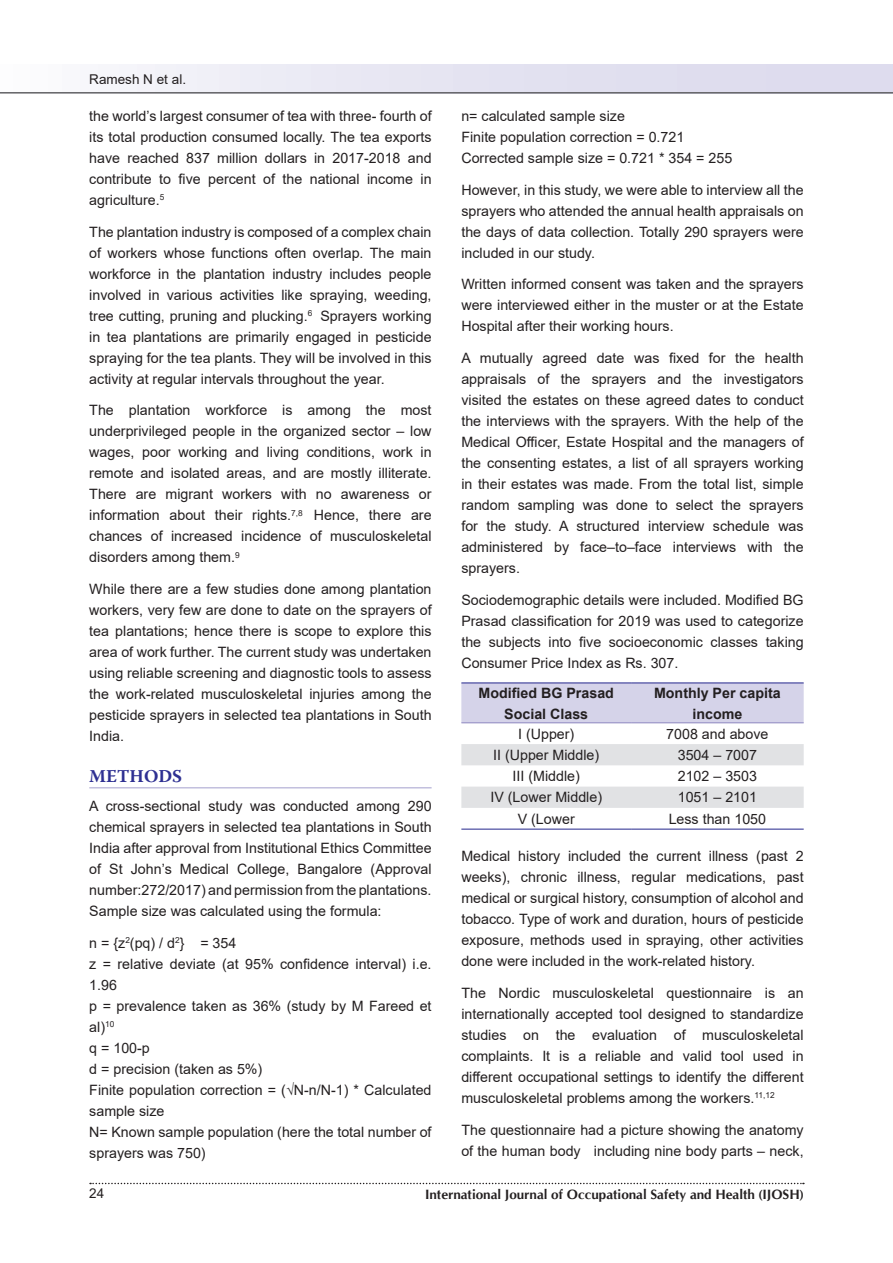
<style>
.page{position:relative;width:893px;height:1263px;background:#fff}
.page>*{position:absolute;margin:0;border:0;box-sizing:border-box;transform-origin:0 0}
.t1{font:700 18px "Warnock Pro";color:#2e3092}
.t2{font:14.25px/21px "Arial";color:#231f20;text-align:justify}
.t3{font:700 14.25px/21px "Arial";color:#231f20;text-align:center}
.t4{font:700 13.5px "CG Omega";color:#231f20}
.t5{font:13.5px "Arial";color:#231f20}
</style>
<div class="page">
<div style="left:0;top:65px;width:893px;height:29px;background:linear-gradient(to right,#f8f8fb,#d8d6eb)"></div>
<svg style="left:90px;top:1183px;width:714px;height:1px"></svg>
<hr style="left:0;top:92px;width:893px;height:2px;background:#636366">
<hr style="left:89px;top:787px;width:343px;height:1px;background:#c2bfde">
<div style="left:461px;top:683px;width:343px;height:39px;background:#d5d3e9"></div>
<svg style="left:461px;top:744px;width:343px;height:64px"></svg>
<hr style="left:461px;top:682px;width:170px;height:1px;background:#2e3092">
<hr style="left:631px;top:682px;width:173px;height:1px;background:#2e3092">
<hr style="left:461px;top:722px;width:170px;height:1px;background:#908ac2">
<hr style="left:631px;top:722px;width:173px;height:1px;background:#908ac2">
<hr style="left:461px;top:829px;width:170px;height:1px;background:#2e3092">
<hr style="left:631px;top:829px;width:173px;height:1px;background:#2e3092">
<p class="t5" style="left:89px;top:70px;width:98px">Ramesh N et al.</p>
<p class="t2" style="left:89px;top:105px;width:344px">the world’s largest consumer of tea with three- fourth of its total production consumed locally. The tea exports have reached 837 million dollars in 2017-2018 and contribute to five percent of the national income in agriculture.<sup>5</sup></p>
<p class="t2" style="left:89px;top:221px;width:344px">The plantation industry is composed of a complex chain of workers whose functions often overlap. The main workforce in the plantation industry includes people involved in various activities like spraying, weeding, tree cutting, pruning and plucking.<sup>6</sup> Sprayers working in tea plantations are primarily engaged in pesticide spraying for the tea plants. They will be involved in this activity at regular intervals throughout the year.</p>
<p class="t2" style="left:89px;top:400px;width:344px">The plantation workforce is among the most underprivileged people in the organized sector – low wages, poor working and living conditions, work in remote and isolated areas, and are mostly illiterate.<br>There are migrant workers with no awareness or information about their rights.<sup>7,8</sup> Hence, there are chances of increased incidence of musculoskeletal disorders among them.<sup>9</sup></p>
<p class="t2" style="left:89px;top:578px;width:344px">While there are a few studies done among plantation workers, very few are done to date on the sprayers of tea plantations; hence there is scope to explore this area of work further. The current study was undertaken using reliable screening and diagnostic tools to assess the work-related musculoskeletal injuries among the pesticide sprayers in selected tea plantations in South India.</p>
<p class="t1" style="left:89px;top:765px;width:94px">METHODS</p>
<p class="t2" style="left:89px;top:796px;width:344px">A cross-sectional study was conducted among 290 chemical sprayers in selected tea plantations in South India after approval from Institutional Ethics Committee of St John’s Medical College, Bangalore (Approval number:272/2017) and permission from the plantations.<br>Sample size was calculated using the formula:</p>
<p class="t2" style="left:89px;top:932px;width:344px;text-align:left">n = {z<sup>2</sup>(pq) / d<sup>2</sup>} = 354<br>z = relative deviate (at 95% confidence interval) i.e.<br>1.96<br>p = prevalence taken as 36% (study by M Fareed et al)<sup>10<br></sup>q = 100-p<br>d = precision (taken as 5%)<br>Finite population correction = (√N-n/N-1) * Calculated sample size<br>N= Known sample population (here the total number of sprayers was 750)</p>
<p class="t2" style="left:461px;top:105px;width:272px;text-align:left">n= calculated sample size<br>Finite population correction = 0.721<br>Corrected sample size = 0.721 * 354 = 255</p>
<p class="t2" style="left:461px;top:179px;width:344px">However, in this study, we were able to interview all the sprayers who attended the annual health appraisals on the days of data collection. Totally 290 sprayers were included in our study.</p>
<p class="t2" style="left:461px;top:274px;width:344px">Written informed consent was taken and the sprayers were interviewed either in the muster or at the Estate Hospital after their working hours.</p>
<p class="t2" style="left:461px;top:347px;width:344px">A mutually agreed date was fixed for the health appraisals of the sprayers and the investigators visited the estates on these agreed dates to conduct the interviews with the sprayers. With the help of the Medical Officer, Estate Hospital and the managers of the consenting estates, a list of all sprayers working in their estates was made. From the total list, simple random sampling was done to select the sprayers for the study. A structured interview schedule was administered by face–to–face interviews with the sprayers.</p>
<p class="t2" style="left:461px;top:589px;width:344px">Sociodemographic details were included. Modified BG Prasad classification for 2019 was used to categorize the subjects into five socioeconomic classes taking Consumer Price Index as Rs. 307.</p>
<p class="t3" style="left:479px;top:682px;width:137px">Modified BG Prasad<br>Social Class</p>
<p class="t3" style="left:654px;top:682px;width:128px">Monthly Per capita income</p>
<p class="t2" style="left:518px;top:723px;width:58px">I (Upper)</p>
<p class="t2" style="left:666px;top:723px;width:104px">7008 and above</p>
<p class="t2" style="left:493px;top:744px;width:108px">II (Upper Middle)</p>
<p class="t2" style="left:678px;top:744px;width:81px">3504 – 7007</p>
<p class="t2" style="left:513px;top:765px;width:69px">III (Middle)</p>
<p class="t2" style="left:678px;top:765px;width:81px">2102 – 3503</p>
<p class="t2" style="left:490px;top:787px;width:113px">IV (Lower Middle)</p>
<p class="t2" style="left:678px;top:787px;width:81px">1051 – 2101</p>
<p class="t2" style="left:518px;top:808px;width:59px">V (Lower</p>
<p class="t2" style="left:669px;top:808px;width:99px">Less than 1050</p>
<p class="t2" style="left:461px;top:846px;width:344px">Medical history included the current illness (past 2 weeks), chronic illness, regular medications, past medical or surgical history, consumption of alcohol and tobacco. Type of work and duration, hours of pesticide exposure, methods used in spraying, other activities done were included in the work-related history.</p>
<p class="t2" style="left:461px;top:982px;width:344px">The Nordic musculoskeletal questionnaire is an internationally accepted tool designed to standardize studies on the evaluation of musculoskeletal complaints. It is a reliable and valid tool used in different occupational settings to identify the different musculoskeletal problems among the workers.<sup>11,12</sup></p>
<p class="t2" style="left:461px;top:1119px;width:344px">The questionnaire had a picture showing the anatomy of the human body including nine body parts – neck,</p>
<p class="t5" style="left:89px;top:1184px;width:17px">24</p>
<p class="t4" style="left:425px;top:1185px;width:380px">International Journal of Occupational Safety and Health (IJOSH)</p>
</div>
